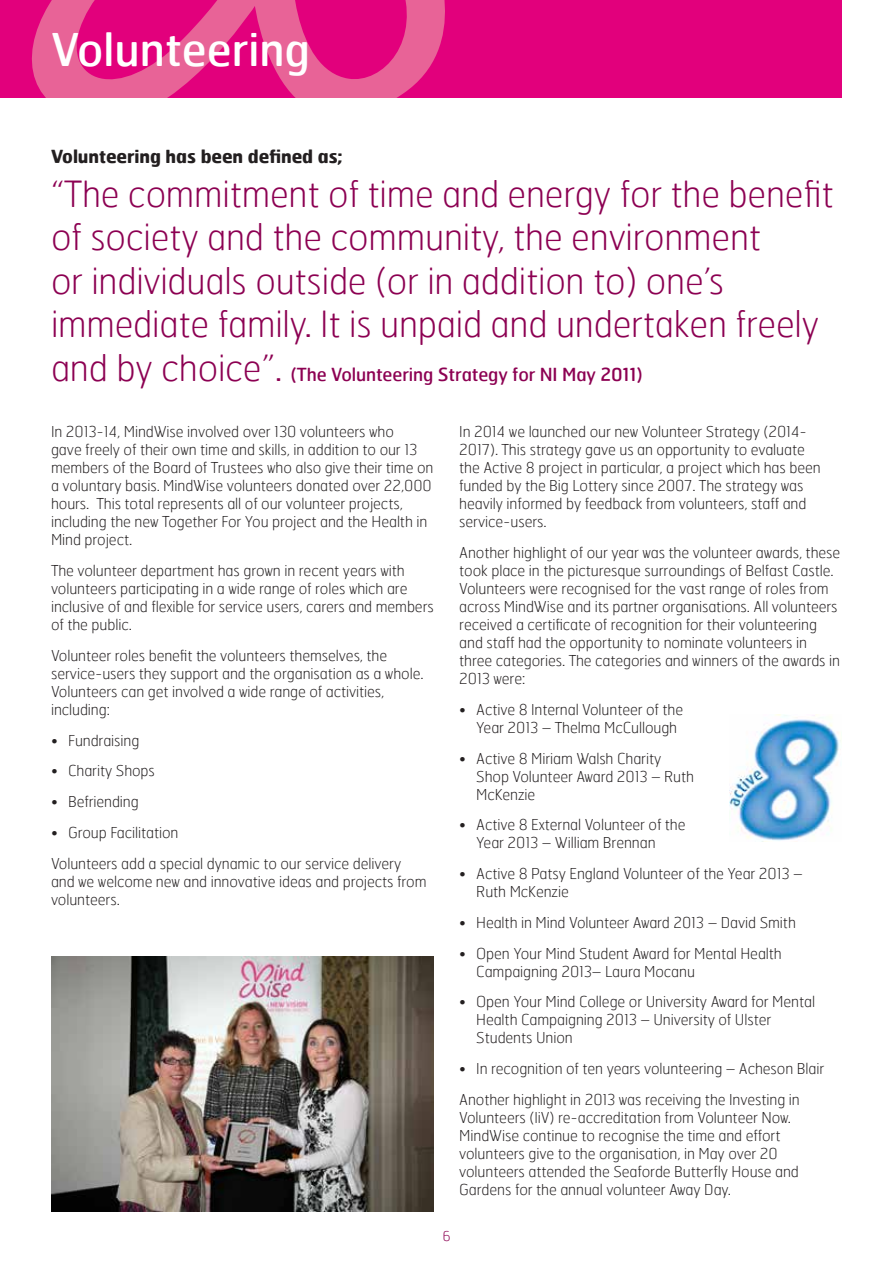
<style>
.page{position:relative;width:893px;height:1263px;background:#fff}
.page>*{position:absolute;margin:0;border:0;box-sizing:border-box;transform-origin:0 0}
.t1{font:45px "Hermes";color:#fff}
.t2{font:100 36px/43.5px "Hermes";letter-spacing:-.005em;color:#8c0052}
.t3{font:18px "Hermes";letter-spacing:-.005em;color:#8c0052}
.t4{font:700 18px "Hermes";letter-spacing:-.005em;color:#231f20}
.t5{font:100 15px/18px "Hermes";letter-spacing:-.005em;color:#231f20}
.t6{font:100 13.5px "Hermes";color:#8c0052}
.s1{font-weight:100;font-size:36px}
</style>
<div class="page">
<div style="left:0;top:0;width:842px;height:98px;background:#e2007c"></div>
<svg style="left:31px;top:0;width:414px;height:98px"></svg>
<img style="left:729px;top:715px;width:112px;height:126px">
<img style="left:51px;top:957px;width:383px;height:255px">
<h1 class="t1" style="left:51px;top:21px;width:261px">Volunteering</h1>
<p class="t4" style="left:51px;top:145px;width:293px">Volunteering has been defined as;</p>
<h2 class="t2" style="left:51px;top:171px;width:784px">“The commitment of time and energy for the benefit of society and the community, the environment<br>or individuals outside (or in addition to) one’s immediate family. It is unpaid and undertaken freely</h2>
<p class="t3" style="left:51px;top:363px;width:593px"><span class="s1">and by choice”.</span> (The Volunteering Strategy for NI May 2011)</p>
<p class="t5" style="left:459px;top:422px;width:363px">In 2014 we launched our new Volunteer Strategy (2014- 2017). This strategy gave us an opportunity to evaluate the Active 8 project in particular, a project which has been funded by the Big Lottery since 2007. The strategy was heavily informed by feedback from volunteers, staff and service-users.</p>
<p class="t5" style="left:459px;top:543px;width:383px">Another highlight of our year was the volunteer awards, these took place in the picturesque surroundings of Belfast Castle.<br>Volunteers were recognised for the vast range of roles from across MindWise and its partner organisations. All volunteers received a certificate of recognition for their volunteering and staff had the opportunity to nominate volunteers in three categories. The categories and winners of the awards in 2013 were:</p>
<p class="t5" style="left:476px;top:700px;width:208px;text-indent:-17px">• Active 8 Internal Volunteer of the<br>Year 2013 – Thelma McCullough</p>
<p class="t5" style="left:476px;top:749px;width:219px;text-indent:-17px">• Active 8 Miriam Walsh Charity<br>Shop Volunteer Award 2013 – Ruth<br>McKenzie</p>
<p class="t5" style="left:476px;top:815px;width:211px;text-indent:-17px">• Active 8 External Volunteer of the<br>Year 2013 – William Brennan</p>
<p class="t5" style="left:476px;top:864px;width:328px;text-indent:-17px">• Active 8 Patsy England Volunteer of the Year 2013 –<br>Ruth McKenzie</p>
<p class="t5" style="left:459px;top:913px;width:338px">• Health in Mind Volunteer Award 2013 – David Smith</p>
<p class="t5" style="left:476px;top:944px;width:307px;text-indent:-17px">• Open Your Mind Student Award for Mental Health<br>Campaigning 2013– Laura Mocanu</p>
<p class="t5" style="left:476px;top:992px;width:340px;text-indent:-17px">• Open Your Mind College or University Award for Mental<br>Health Campaigning 2013 – University of Ulster<br>Students Union</p>
<p class="t5" style="left:459px;top:1053px;width:366px;line-height:30.8px">• In recognition of ten years volunteering – Acheson Blair<br>Another highlight in 2013 was receiving the Investing in</p>
<p class="t5" style="left:459px;top:1108px;width:341px">Volunteers (IiV) re-accreditation from Volunteer Now.<br>MindWise continue to recognise the time and effort volunteers give to the organisation, in May over 20 volunteers attended the Seaforde Butterfly House and Gardens for the annual volunteer Away Day.</p>
<p class="t5" style="left:51px;top:422px;width:384px">In 2013-14, MindWise involved over 130 volunteers who<br>gave freely of their own time and skills, in addition to our 13 members of the Board of Trustees who also give their time on a voluntary basis. MindWise volunteers donated over 22,000 hours. This total represents all of our volunteer projects, including the new Together For You project and the Health in Mind project.</p>
<p class="t5" style="left:51px;top:561px;width:384px">The volunteer department has grown in recent years with volunteers participating in a wide range of roles which are inclusive of and flexible for service users, carers and members of the public.</p>
<p class="t5" style="left:51px;top:646px;width:374px">Volunteer roles benefit the volunteers themselves, the service-users they support and the organisation as a whole.<br>Volunteers can get involved a wide range of activities, including:</p>
<p class="t5" style="left:51px;top:731px;width:90px">• Fundraising</p>
<p class="t5" style="left:51px;top:761px;width:105px">• Charity Shops</p>
<p class="t5" style="left:51px;top:792px;width:89px">• Befriending</p>
<p class="t5" style="left:51px;top:816px;width:352px;line-height:30.8px">• Group Facilitation<br>Volunteers add a special dynamic to our service delivery</p>
<p class="t5" style="left:51px;top:872px;width:377px">and we welcome new and innovative ideas and projects from volunteers.</p>
<p class="t6" style="left:442px;top:1227px;width:10px">6</p>
</div>
